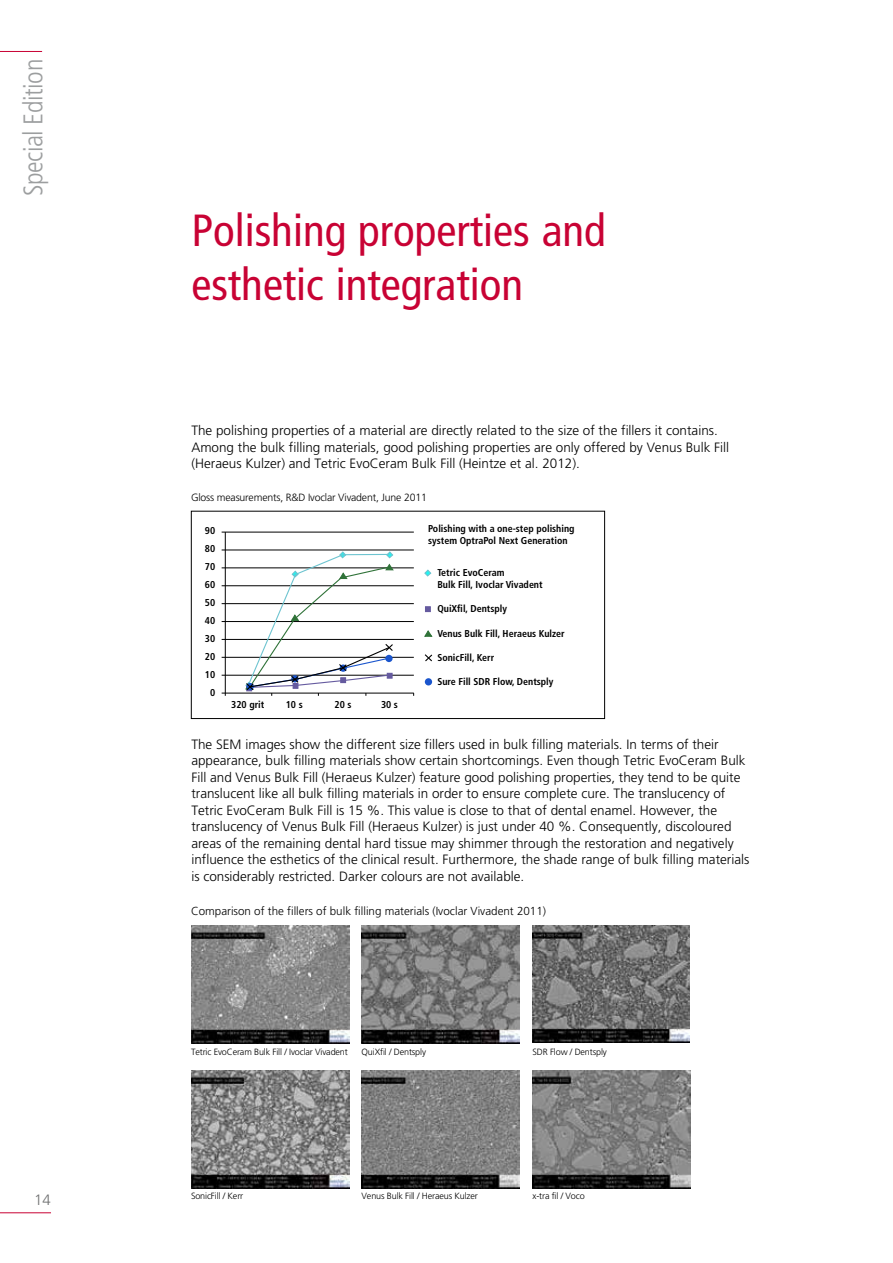
<style>
.page{position:relative;width:893px;height:1263px;background:#fff}
.page>*{position:absolute;margin:0;border:0;box-sizing:border-box;transform-origin:0 0}
.t1{font:condensed 45px/54px "Frutiger";color:#c80234}
.t2{font:300 condensed 27px "Frutiger";letter-spacing:-.015em;color:#9c9e9f}
.t3{font:300 15px "Frutiger";color:#707172}
.t4{font:300 13.5px/16.5px "Frutiger";color:#000}
.t5{font:300 11.55px "Frutiger";color:#000}
.t6{font:300 10.5px "Frutiger";letter-spacing:-.015em;color:#000}
.t7{font:700 condensed 9.9px/18px "Frutiger";color:#000}
.t8{font:300 9px "Frutiger";letter-spacing:-.015em;color:#000}
</style>
<div class="page">
<hr style="left:0;top:51px;width:42px;height:1px;background:#c80234">
<hr style="left:0;top:1212px;width:51px;height:1px;background:#c80234">
<hr style="left:222px;top:532px;width:192px;height:1px;background:#000">
<hr style="left:222px;top:550px;width:192px;height:1px;background:#000">
<hr style="left:222px;top:568px;width:192px;height:1px;background:#000">
<hr style="left:222px;top:585px;width:192px;height:1px;background:#000">
<hr style="left:222px;top:603px;width:192px;height:1px;background:#000">
<hr style="left:222px;top:621px;width:192px;height:1px;background:#000">
<hr style="left:222px;top:639px;width:192px;height:1px;background:#000">
<hr style="left:222px;top:657px;width:192px;height:1px;background:#000">
<hr style="left:222px;top:675px;width:192px;height:1px;background:#000">
<hr style="left:222px;top:693px;width:192px;height:1px;background:#000">
<hr style="left:225px;top:532px;width:1px;height:164px;background:#000">
<svg style="left:424px;top:569px;width:8px;height:8px"></svg>
<svg style="left:425px;top:606px;width:6px;height:6px"></svg>
<svg style="left:424px;top:654px;width:9px;height:8px"></svg>
<svg style="left:424px;top:630px;width:9px;height:7px"></svg>
<svg style="left:245px;top:550px;width:150px;height:146px"></svg>
<div style="left:425px;top:678px;width:7px;height:7px;background:#1a55cd;border-radius:50%"></div>
<div style="left:191px;top:511px;width:414px;height:208px;border:1px solid #000"></div>
<img style="left:191px;top:1070px;width:158px;height:118px">
<img style="left:191px;top:925px;width:158px;height:119px">
<img style="left:362px;top:1070px;width:158px;height:118px">
<img style="left:532px;top:1070px;width:158px;height:119px">
<img style="left:533px;top:925px;width:156px;height:118px">
<img style="left:362px;top:925px;width:158px;height:119px">
<h2 class="t2" style="left:18px;top:196px;width:139px;rotate:-90deg">Special Edition</h2>
<p class="t3" style="left:34px;top:1191px;width:18px">14</p>
<h1 class="t1" style="left:191px;top:204px;width:416px">Polishing properties and esthetic integration</h1>
<p class="t4" style="left:191px;top:423px;width:539px">The polishing properties of a material are directly related to the size of the fillers it contains.<br>Among the bulk filling materials, good polishing properties are only offered by Venus Bulk Fill (Heraeus Kulzer) and Tetric EvoCeram Bulk Fill (Heintze et al. 2012).</p>
<p class="t6" style="left:191px;top:492px;width:237px">Gloss measurements, R&amp;D Ivoclar Vivadent, June 2011</p>
<p class="t7" style="left:205px;top:522px;width:12px;text-align:center">90<br>80<br>70<br>60<br>50<br>40<br>30<br>20<br>10<br>0</p>
<p class="t7" style="left:231px;top:696px;width:35px">320 grit</p>
<p class="t7" style="left:286px;top:696px;width:19px">10 s</p>
<p class="t7" style="left:334px;top:696px;width:19px">20 s</p>
<p class="t7" style="left:381px;top:696px;width:19px">30 s</p>
<p class="t7" style="left:428px;top:522px;width:148px;line-height:12.1px">Polishing with a one-step polishing system OptraPol Next Generation</p>
<p class="t7" style="left:437px;top:566px;width:107px;line-height:12.1px">Tetric EvoCeram<br>Bulk Fill, Ivoclar Vivadent</p>
<p class="t7" style="left:437px;top:600px;width:71px">QuiXfil, Dentsply</p>
<p class="t7" style="left:437px;top:624px;width:129px">Venus Bulk Fill, Heraeus Kulzer</p>
<p class="t7" style="left:437px;top:648px;width:58px">SonicFill, Kerr</p>
<p class="t7" style="left:437px;top:673px;width:118px">Sure Fill SDR Flow, Dentsply</p>
<p class="t4" style="left:191px;top:736px;width:560px">The SEM images show the different size fillers used in bulk filling materials. In terms of their appearance, bulk filling materials show certain shortcomings. Even though Tetric EvoCeram Bulk Fill and Venus Bulk Fill (Heraeus Kulzer) feature good polishing properties, they tend to be quite translucent like all bulk filling materials in order to ensure complete cure. The translucency of Tetric EvoCeram Bulk Fill is 15 %. This value is close to that of dental enamel. However, the translucency of Venus Bulk Fill (Heraeus Kulzer) is just under 40 %. Consequently, discoloured areas of the remaining dental hard tissue may shimmer through the restoration and negatively influence the esthetics of the clinical result. Furthermore, the shade range of bulk filling materials is considerably restricted. Darker colours are not available.</p>
<p class="t5" style="left:191px;top:904px;width:357px">Comparison of the fillers of bulk filling materials (Ivoclar Vivadent 2011)</p>
<p class="t8" style="left:191px;top:1047px;width:158px">Tetric EvoCeram Bulk Fill / Ivoclar Vivadent</p>
<p class="t8" style="left:362px;top:1047px;width:66px">QuiXfil / Dentsply</p>
<p class="t8" style="left:191px;top:1191px;width:54px">SonicFill / Kerr</p>
<p class="t8" style="left:362px;top:1191px;width:118px">Venus Bulk Fill / Heraeus Kulzer</p>
<p class="t8" style="left:532px;top:1047px;width:76px">SDR Flow / Dentsply</p>
<p class="t8" style="left:532px;top:1191px;width:54px">x-tra fil / Voco</p>
</div>
